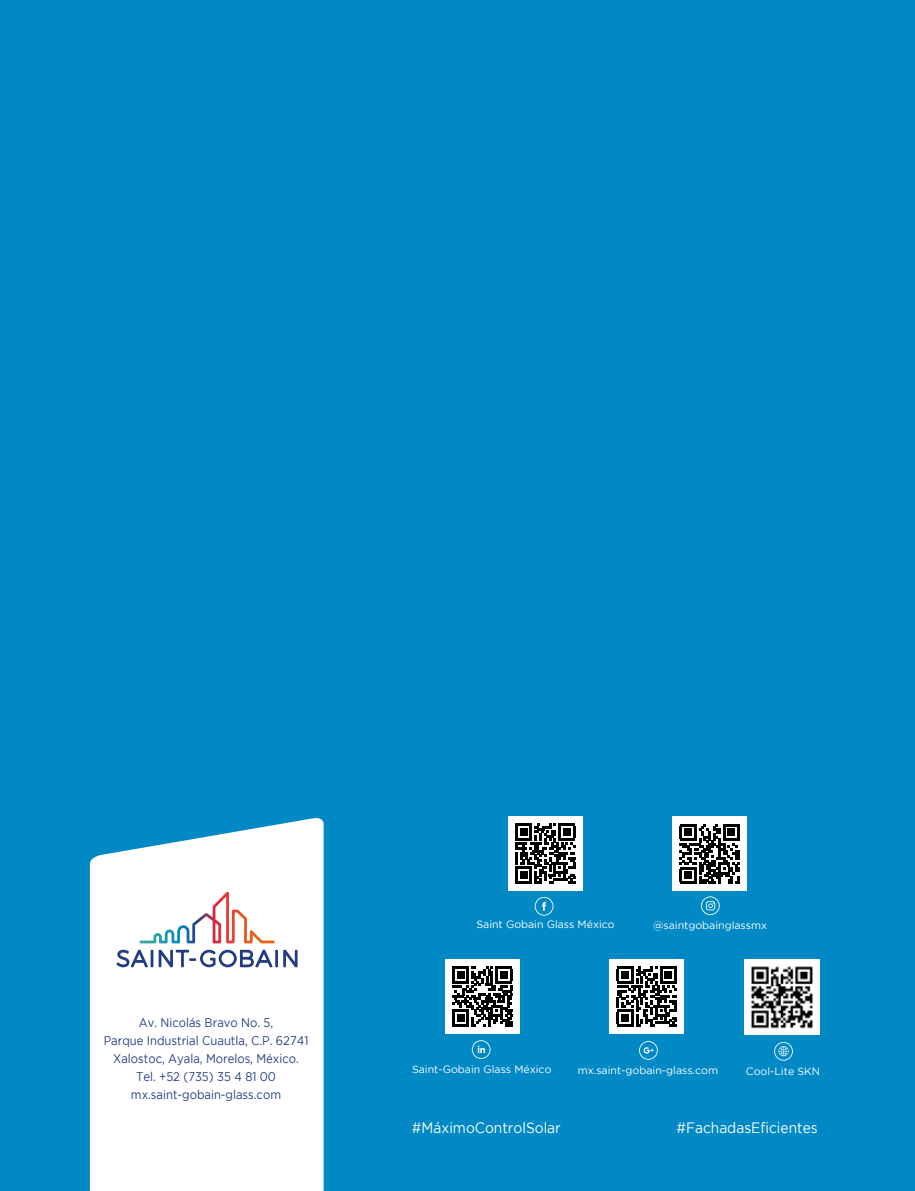
<style>
.page{position:relative;width:915px;height:1191px;background:#fff}
.page>*{position:absolute;margin:0;border:0;box-sizing:border-box;transform-origin:0 0}
.t1{font:15px "Gotham";color:#fff;scale:.92 1}
.t2{font:12.6px/18px "Gotham";color:#233d80;text-align:center;scale:.89 1}
.t3{font:10.5px "Gotham";color:#fff}
</style>
<div class="page">
<div style="left:0;top:0;width:914px;height:1191px;background:#0089c5"></div>
<div style="left:90px;top:818px;width:233px;height:373px;background:#fff"></div>
<svg style="left:116px;top:949px;width:32px;height:18px"></svg>
<hr style="left:150px;top:949px;width:3px;height:18px;background:#233d80">
<svg style="left:158px;top:949px;width:114px;height:18px;background:#aeb8d0"></svg>
<hr style="left:275px;top:949px;width:3px;height:18px;background:#233d80">
<svg style="left:283px;top:949px;width:14px;height:18px"></svg>
<svg style="left:139px;top:891px;width:135px;height:52px;background:#efe4e5"></svg>
<svg style="left:639px;top:1041px;width:18px;height:18px"></svg>
<svg style="left:701px;top:896px;width:18px;height:19px"></svg>
<svg style="left:534px;top:897px;width:19px;height:18px"></svg>
<svg style="left:471px;top:1040px;width:19px;height:19px"></svg>
<div style="left:507px;top:816px;width:75px;height:75px;background:#fff"></div>
<svg style="left:515px;top:823px;width:60px;height:60px"></svg>
<div style="left:520px;top:871px;width:7px;height:7px;background:#010100"></div>
<div style="left:672px;top:816px;width:75px;height:75px;background:#fff"></div>
<svg style="left:679px;top:824px;width:60px;height:59px"></svg>
<div style="left:684px;top:871px;width:7px;height:8px;background:#010100"></div>
<div style="left:444px;top:959px;width:75px;height:74px;background:#fff"></div>
<svg style="left:452px;top:966px;width:60px;height:60px"></svg>
<div style="left:457px;top:1014px;width:7px;height:7px;background:#010100"></div>
<div style="left:609px;top:959px;width:75px;height:75px;background:#fff"></div>
<svg style="left:616px;top:966px;width:60px;height:60px"></svg>
<div style="left:621px;top:1014px;width:7px;height:7px;background:#010100"></div>
<svg style="left:774px;top:1042px;width:18px;height:18px"></svg>
<img style="left:744px;top:960px;width:75px;height:74px">
<p class="t2" style="left:104px;top:1013px;width:231px">Av. Nicolás Bravo No. 5,<br>Parque Industrial Cuautla, C.P. 62741<br>Xalostoc, Ayala, Morelos, México.<br>Tel. +52 (735) 35 4 81 00 mx.saint-gobain-glass.com</p>
<p class="t3" style="left:476px;top:918px;width:140px">Saint Gobain Glass México</p>
<p class="t3" style="left:653px;top:919px;width:116px">@saintgobainglassmx</p>
<p class="t3" style="left:412px;top:1063px;width:141px">Saint-Gobain Glass México</p>
<p class="t3" style="left:745px;top:1065px;width:76px">Cool-Lite SKN</p>
<p class="t3" style="left:577px;top:1064px;width:142px">mx.saint-gobain-glass.com</p>
<p class="t1" style="left:412px;top:1119px;width:163px">#MáximoControlSolar</p>
<p class="t1" style="left:676px;top:1119px;width:155px">#FachadasEficientes</p>
</div>
